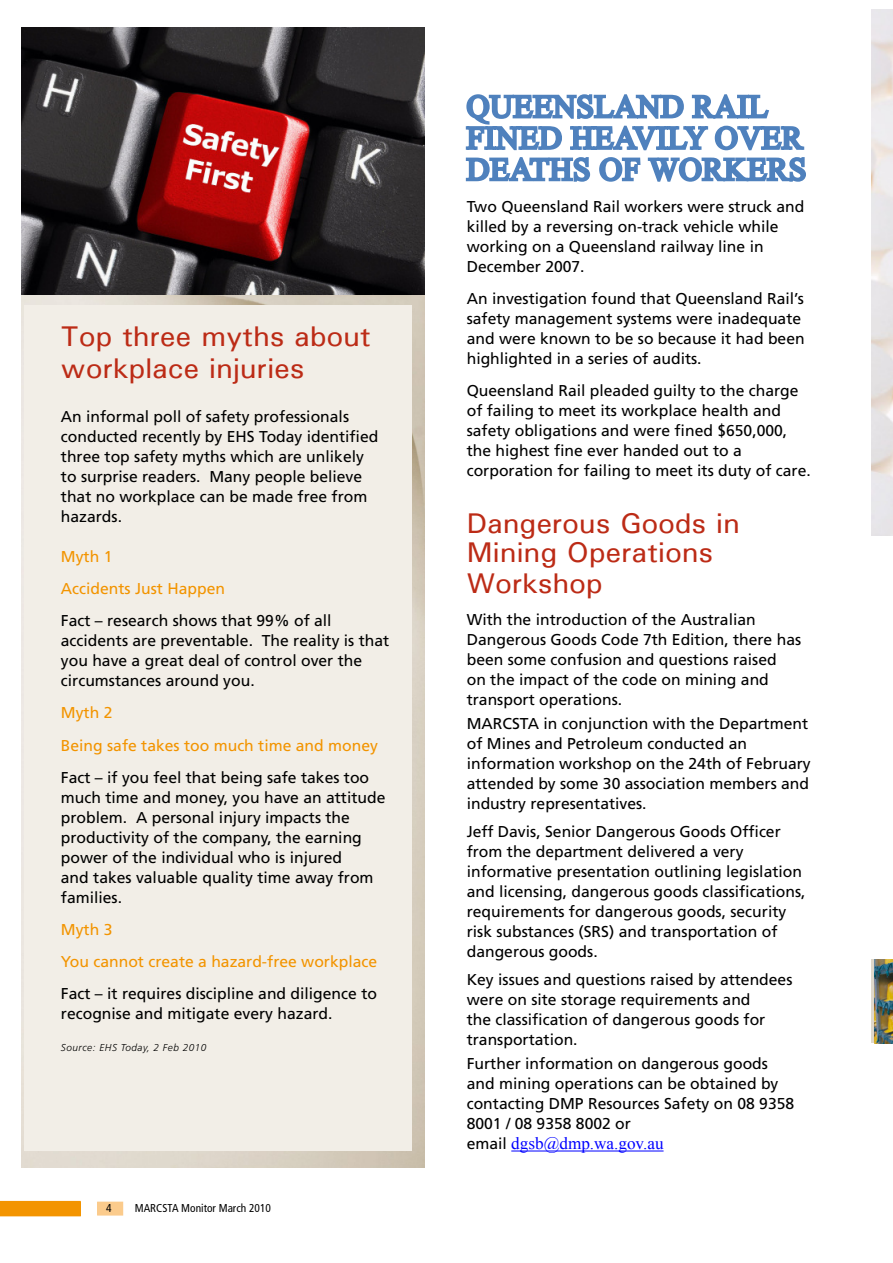
<style>
.page{position:relative;width:893px;height:1263px;background:#fff}
.page>*{position:absolute;margin:0;border:0;box-sizing:border-box;transform-origin:0 0}
.t1{font:28.5px/31.3px "Utah";letter-spacing:.01em;color:#bc2b16}
.t2{font:17.1px "Times New Roman";color:#00f}
.t3{font:15.75px/20px "Frutiger";color:#000}
.t4{font:15.75px/32.1px "Frutiger";color:#f39400}
.t5{font:condensed 11.4px "Frutiger";color:#000}
.t6{font:italic 300 10.05px "Frutiger";letter-spacing:.05em;color:#000}
.s1{font-family:"Frutiger";font-size:15.75px;color:#000}
</style>
<div class="page">
<div style="left:97px;top:1202px;width:26px;height:13px;background:#fbcb8c"></div>
<img style="left:22px;top:28px;width:402px;height:1139px">
<div style="left:24px;top:306px;width:388px;height:845px;background:#f2eee7"></div>
<div style="left:871px;top:960px;width:21px;height:83px;background:#dfd8cb"></div>
<img style="left:874px;top:960px;width:18px;height:83px">
<svg style="left:0;top:1201px;width:81px;height:15px"></svg>
<hr style="left:511px;top:1151px;width:152px;height:1px;background:#00f">
<svg style="left:465px;top:94px;width:341px;height:88px"></svg>
<h1 class="t1" style="left:61px;top:323px;width:311px">Top three myths about workplace injuries</h1>
<p class="t3" style="left:61px;top:407px;width:319px">An informal poll of safety professionals conducted recently by EHS Today identified three top safety myths which are unlikely to surprise readers. Many people believe that no workplace can be made free from hazards.</p>
<p class="t4" style="left:61px;top:541px;width:166px">Myth 1<br>Accidents Just Happen</p>
<p class="t3" style="left:61px;top:612px;width:330px">Fact – research shows that 99% of all accidents are preventable. The reality is that you have a great deal of control over the circumstances around you.</p>
<p class="t4" style="left:61px;top:698px;width:318px">Myth 2<br>Being safe takes too much time and money</p>
<p class="t3" style="left:61px;top:768px;width:326px">Fact – if you feel that being safe takes too much time and money, you have an attitude problem. A personal injury impacts the productivity of the company, the earning power of the individual who is injured<br>and takes valuable quality time away from families.</p>
<p class="t4" style="left:61px;top:914px;width:318px">Myth 3<br>You cannot create a hazard-free workplace</p>
<p class="t3" style="left:61px;top:984px;width:317px">Fact – it requires discipline and diligence to recognise and mitigate every hazard.</p>
<p class="t6" style="left:61px;top:1044px;width:147px">Source: EHS Today, 2 Feb 2010</p>
<p class="t5" style="left:106px;top:1204px;width:7px">4</p>
<p class="t5" style="left:135px;top:1204px;width:138px">MARCSTA Monitor March 2010</p>
<p class="t3" style="left:466px;top:197px;width:339px">Two Queensland Rail workers were struck and killed by a reversing on-track vehicle while working on a Queensland railway line in December 2007.</p>
<p class="t3" style="left:466px;top:289px;width:339px">An investigation found that Queensland Rail’s safety management systems were inadequate and were known to be so because it had been highlighted in a series of audits.</p>
<p class="t3" style="left:466px;top:382px;width:345px">Queensland Rail pleaded guilty to the charge of failing to meet its workplace health and safety obligations and were fined $650,000, the highest fine ever handed out to a corporation for failing to meet its duty of care.</p>
<h1 class="t1" style="left:466px;top:511px;width:274px;line-height:28.5px">Dangerous Goods in<br>Mining Operations</h1>
<h1 class="t1" style="left:466px;top:570px;width:137px">Workshop</h1>
<p class="t3" style="left:466px;top:611px;width:336px">With the introduction of the Australian Dangerous Goods Code 7th Edition, there has been some confusion and questions raised<br>on the impact of the code on mining and transport operations.</p>
<p class="t3" style="left:466px;top:715px;width:345px">MARCSTA in conjunction with the Department of Mines and Petroleum conducted an information workshop on the 24th of February attended by some 30 association members and industry representatives.</p>
<p class="t3" style="left:466px;top:823px;width:340px">Jeff Davis, Senior Dangerous Goods Officer from the department delivered a very informative presentation outlining legislation and licensing, dangerous goods classifications, requirements for dangerous goods, security risk substances (SRS) and transportation of dangerous goods.</p>
<p class="t3" style="left:466px;top:971px;width:327px">Key issues and questions raised by attendees were on site storage requirements and<br>the classification of dangerous goods for transportation.</p>
<p class="t3" style="left:466px;top:1055px;width:329px">Further information on dangerous goods and mining operations can be obtained by contacting DMP Resources Safety on 08 9358<br>8001 / 08 9358 8002 or</p>
<p class="t2" style="left:466px;top:1137px;width:198px"><span class="s1">email</span> dgsb@dmp.wa.gov.au</p>
</div>
